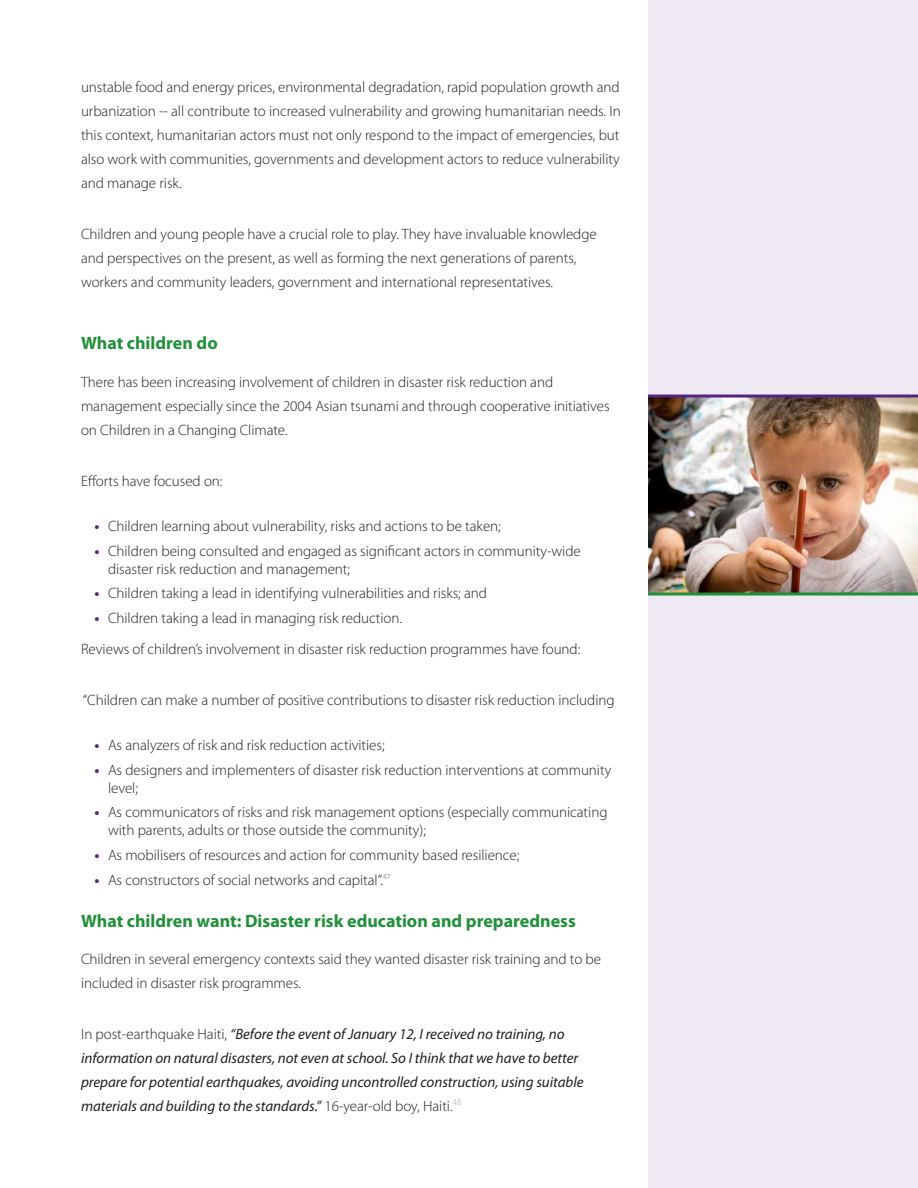
<style>
.page{position:relative;width:918px;height:1188px;background:#fff}
.page>*{position:absolute;margin:0;border:0;box-sizing:border-box;transform-origin:0 0}
.Section_Subheaders{font:700 18px "Myriad Pro";color:#21903a}
.Main_Copy{font:300 15px/24px "Myriad Pro";letter-spacing:-.005em;color:#231f20}
.Main_Copy-2{font:italic 15px/24px "Myriad Pro";letter-spacing:-.005em;color:#231f20}
.s1{font-weight:700;color:#532581}
.s2{font-weight:300;font-style:normal}
</style>
<div class="page">
<div style="left:648px;top:0;width:270px;height:1188px;background:#eee9f2"></div>
<img style="left:648px;top:398px;width:270px;height:195px">
<hr style="left:648px;top:395px;width:270px;height:3px;background:#532581">
<hr style="left:648px;top:593px;width:270px;height:3px;background:#21903a">
<p class="Main_Copy" style="left:81px;top:75px;width:541px;text-align:justify">unstable food and energy prices, environmental degradation, rapid population growth and urbanization -- all contribute to increased vulnerability and growing humanitarian needs. In this context, humanitarian actors must not only respond to the impact of emergencies, but also work with communities, governments and development actors to reduce vulnerability and manage risk.</p>
<p class="Main_Copy" style="left:81px;top:222px;width:517px">Children and young people have a crucial role to play. They have invaluable knowledge and perspectives on the present, as well as forming the next generations of parents, workers and community leaders, government and international representatives.</p>
<p class="Section_Subheaders" style="left:81px;top:332px;width:138px">What children do</p>
<p class="Main_Copy" style="left:81px;top:370px;width:530px">There has been increasing involvement of children in disaster risk reduction and management especially since the 2004 Asian tsunami and through cooperative initiatives on Children in a Changing Climate.</p>
<p class="Main_Copy" style="left:81px;top:469px;width:143px">Efforts have focused on:</p>
<p class="Main_Copy" style="left:94px;top:514px;width:408px"><span class="s1">•</span> Children learning about vulnerability, risks and actions to be taken;</p>
<p class="Main_Copy" style="left:108px;top:541px;width:474px;line-height:18px;text-indent:-14px"><span class="s1">•</span> Children being consulted and engaged as significant actors in community-wide disaster risk reduction and management;</p>
<p class="Main_Copy" style="left:94px;top:581px;width:394px"><span class="s1">•</span> Children taking a lead in identifying vulnerabilities and risks; and</p>
<p class="Main_Copy" style="left:94px;top:606px;width:309px"><span class="s1">•</span> Children taking a lead in managing risk reduction.</p>
<p class="Main_Copy" style="left:81px;top:637px;width:501px">Reviews of children’s involvement in disaster risk reduction programmes have found:</p>
<p class="Main_Copy" style="left:83px;top:688px;width:533px">“Children can make a number of positive contributions to disaster risk reduction including</p>
<p class="Main_Copy" style="left:94px;top:733px;width:292px"><span class="s1">•</span> As analyzers of risk and risk reduction activities;</p>
<p class="Main_Copy" style="left:108px;top:760px;width:505px;line-height:18px;text-indent:-14px"><span class="s1">•</span> As designers and implementers of disaster risk reduction interventions at community level;</p>
<p class="Main_Copy" style="left:108px;top:803px;width:501px;line-height:18px;text-indent:-14px"><span class="s1">•</span> As communicators of risks and risk management options (especially communicating with parents, adults or those outside the community);</p>
<p class="Main_Copy" style="left:94px;top:843px;width:426px"><span class="s1">•</span> As mobilisers of resources and action for community based resilience;</p>
<p class="Main_Copy" style="left:94px;top:868px;width:298px"><span class="s1">•</span> As constructors of social networks and capital”.<sup>47</sup></p>
<p class="Section_Subheaders" style="left:81px;top:909px;width:496px">What children want: Disaster risk education and preparedness</p>
<p class="Main_Copy" style="left:81px;top:947px;width:522px">Children in several emergency contexts said they wanted disaster risk training and to be included in disaster risk programmes.</p>
<p class="Main_Copy-2" style="left:81px;top:1022px;width:504px"><span class="s2">In post-earthquake Haiti,</span> “Before the event of January 12, I received no training, no information on natural disasters, not even at school. So I think that we have to better prepare for potential earthquakes, avoiding uncontrolled construction, using suitable materials and building to the standards.” <span class="s2">16-year-old boy, Haiti.</span><sup>48</sup></p>
</div>
